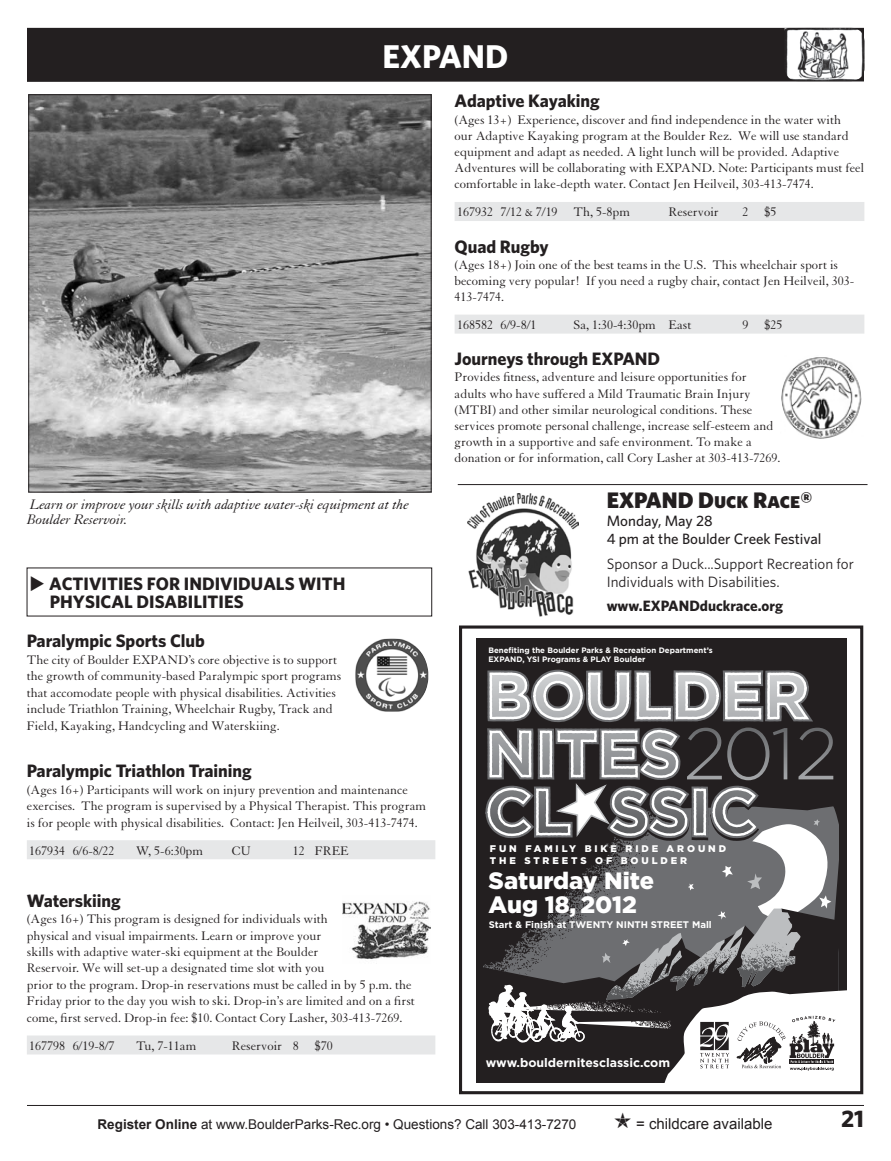
<style>
.page{position:relative;width:891px;height:1161px;background:#fff}
.page>*{position:absolute;margin:0;border:0;box-sizing:border-box;transform-origin:0 0}
.t1{font:700 33px "Whitney";color:#fff}
.t2{font:700 24px "Whitney";color:#231f20}
.t3{font:900 23.7px/23.5px "Gotham";color:#fff}
.t4{font:22.5px "Whitney Black SC";color:#231f20}
.t5{font:700 18px/39.6px "Whitney";letter-spacing:-.005em;color:#231f20}
.t6{font:italic 15px/15.8px "Granjon";letter-spacing:-.005em;color:#231f20}
.t7{font:15px/18px "Whitney";color:#231f20}
.t8{font:500 15px/18px "Whitney";color:#231f20}
.t9{font:700 15px "Whitney";color:#231f20}
.t10{font:15px "Arial";color:#231f20}
.t11{font:13.5px/16.5px "Granjon";color:#231f20}
.t12{font:13.5px "Arial";color:#231f20}
.t13{font:700 12.3px "Gotham";color:#fff}
.t14{font:900 9.6px/11.6px "Gotham";letter-spacing:.3em;color:#fff}
.t15{font:700 9.6px "Gotham";color:#fff}
.t16{font:700 7.8px/9.4px "Gotham";color:#fff}
.s1{font-weight:700}
.s2{font-family:"Stars 1";font-size:18px}
</style>
<div class="page">
<div style="left:27px;top:28px;width:837px;height:54px;background:#231f20"></div>
<hr style="left:27px;top:1105px;width:837px;height:1px;background:#231f20">
<img style="left:785px;top:28px;width:80px;height:53px">
<img style="left:355px;top:639px;width:73px;height:73px">
<div style="left:27px;top:840px;width:408px;height:19px;background:#e6e7e8"></div>
<div style="left:27px;top:1036px;width:408px;height:19px;background:#e6e7e8"></div>
<div style="left:455px;top:202px;width:409px;height:19px;background:#e6e7e8"></div>
<div style="left:455px;top:315px;width:409px;height:19px;background:#e6e7e8"></div>
<img style="left:781px;top:357px;width:81px;height:82px">
<img style="left:343px;top:901px;width:88px;height:58px">
<img style="left:31px;top:96px;width:398px;height:394px">
<img style="left:468px;top:493px;width:111px;height:123px">
<hr style="left:458px;top:484px;width:410px;height:1px;background:#231f20">
<div style="left:476px;top:638px;width:370px;height:444px;background:#231f20"></div>
<svg style="left:487px;top:669px;width:325px;height:59px"></svg>
<svg style="left:483px;top:728px;width:363px;height:354px"></svg>
<div style="left:459px;top:626px;width:404px;height:468px;border:3px solid #231f20"></div>
<h1 class="t1" style="left:383px;top:37px;width:127px">EXPAND</h1>
<h3 class="t5" style="left:455px;top:81px;width:147px">Adaptive Kayaking</h3>
<p class="t11" style="left:455px;top:112px;width:411px">(Ages 13+) Experience, discover and find independence in the water with<br>our Adaptive Kayaking program at the Boulder Rez. We will use standard equipment and adapt as needed. A light lunch will be provided. Adaptive Adventures will be collaborating with EXPAND. Note: Participants must feel comfortable in lake-depth water. Contact Jen Heilveil, 303-413-7474.</p>
<p class="t11" style="left:457px;top:204px;width:175px">167932 7/12 &amp; 7/19 Th, 5-8pm</p>
<p class="t11" style="left:669px;top:204px;width:52px">Reservoir</p>
<p class="t11" style="left:742px;top:204px;width:36px">2 $5</p>
<h3 class="t5" style="left:455px;top:226px;width:96px">Quad Rugby</h3>
<p class="t11" style="left:455px;top:257px;width:401px">(Ages 18+) Join one of the best teams in the U.S. This wheelchair sport is becoming very popular! If you need a rugby chair, contact Jen Heilveil, 303-<br>413-7474.</p>
<p class="t11" style="left:457px;top:317px;width:81px">168582 6/9-8/1</p>
<p class="t11" style="left:574px;top:317px;width:119px">Sa, 1:30-4:30pm East</p>
<p class="t11" style="left:742px;top:317px;width:42px">9 $25</p>
<h3 class="t5" style="left:455px;top:339px;width:207px">Journeys through EXPAND</h3>
<p class="t11" style="left:455px;top:369px;width:327px">Provides fitness, adventure and leisure opportunities for adults who have suffered a Mild Traumatic Brain Injury (MTBI) and other similar neurological conditions. These services promote personal challenge, increase self-esteem and growth in a supportive and safe environment. To make a donation or for information, call Cory Lasher at 303-413-7269.</p>
<p class="t6" style="left:27px;top:496px;width:384px">Learn or improve your skills with adaptive water-ski equipment at the<br>Boulder Reservoir.</p>
<h3 class="t4" style="left:607px;top:486px;width:208px">EXPAND Duck Race®</h3>
<p class="t8" style="left:607px;top:511px;width:216px">Monday, May 28<br>4 pm at the Boulder Creek Festival</p>
<p class="t7" style="left:607px;top:554px;width:249px">Sponsor a Duck...Support Recreation for<br>Individuals with Disabilities.</p>
<p class="t9" style="left:607px;top:597px;width:178px">www.EXPANDduckrace.org</p>
<h3 class="t5" style="left:30px;top:563px;width:43px">◆Activities</h3>
<h3 class="t5" style="left:147px;top:563px;width:55px">for Individua</h3>
<h3 class="t5" style="left:276px;top:563px;width:51px">ls with</h3>
<h3 class="t5" style="left:50px;top:581px;width:46px">Physical</h3>
<h3 class="t5" style="left:27px;top:581px;width:179px;text-indent:110px">Disabilities<br>Paralympic Sports Club</h3>
<p class="t11" style="left:27px;top:652px;width:316px">The city of Boulder EXPAND’s core objective is to support the growth of community-based Paralympic sport programs that accomodate people with physical disabilities. Activities include Triathlon Training, Wheelchair Rugby, Track and Field, Kayaking, Handcycling and Waterskiing.</p>
<h3 class="t5" style="left:27px;top:751px;width:226px">Paralympic Triathlon Training</h3>
<p class="t11" style="left:27px;top:782px;width:401px">(Ages 16+) Participants will work on injury prevention and maintenance exercises. The program is supervised by a Physical Therapist. This program is for people with physical disabilities. Contact: Jen Heilveil, 303-413-7474.</p>
<p class="t11" style="left:29px;top:843px;width:87px">167934 6/6-8/22</p>
<p class="t11" style="left:136px;top:843px;width:68px">W, 5-6:30pm</p>
<p class="t11" style="left:232px;top:843px;width:21px">CU</p>
<p class="t11" style="left:293px;top:843px;width:57px">12 FREE</p>
<h3 class="t5" style="left:27px;top:880px;width:95px">Waterskiing</h3>
<p class="t11" style="left:27px;top:911px;width:390px">(Ages 16+) This program is designed for individuals with<br>physical and visual impairments. Learn or improve your<br>skills with adaptive water-ski equipment at the Boulder<br>Reservoir. We will set-up a designated time slot with you<br>prior to the program. Drop-in reservations must be called in by 5 p.m. the Friday prior to the day you wish to ski. Drop-in’s are limited and on a first come, first served. Drop-in fee: $10. Contact Cory Lasher, 303-413-7269.</p>
<p class="t11" style="left:29px;top:1038px;width:87px">167798 6/19-8/7</p>
<p class="t11" style="left:136px;top:1038px;width:62px">Tu, 7-11am</p>
<p class="t11" style="left:232px;top:1038px;width:102px">Reservoir 8 $70</p>
<p class="t16" style="left:488px;top:645px;width:226px">Benefiting the Boulder Parks &amp; Recreation Department’s<br>EXPAND, YSI Programs &amp; PLAY Boulder</p>
<p class="t14" style="left:490px;top:843px;width:238px">FUN FAMILY BIKE RIDE AROUND<br>THE STREETS OF BOULDER</p>
<h3 class="t3" style="left:489px;top:869px;width:167px">Saturday Nite<br>Aug 18, 2012</h3>
<p class="t15" style="left:489px;top:919px;width:225px">Start &amp; Finish at TWENTY NINTH STREET Mall</p>
<p class="t13" style="left:486px;top:1056px;width:186px">www.bouldernitesclassic.com</p>
<p class="t12" style="left:98px;top:1115px;width:480px"><span class="s1">Register Online</span> at www.BoulderParks-Rec.org • Questions? Call 303-413-7270</p>
<p class="t10" style="left:614px;top:1114px;width:160px"><span class="s2">,</span> = childcare available</p>
<h2 class="t2" style="left:841px;top:1104px;width:24px">21</h2>
</div>
